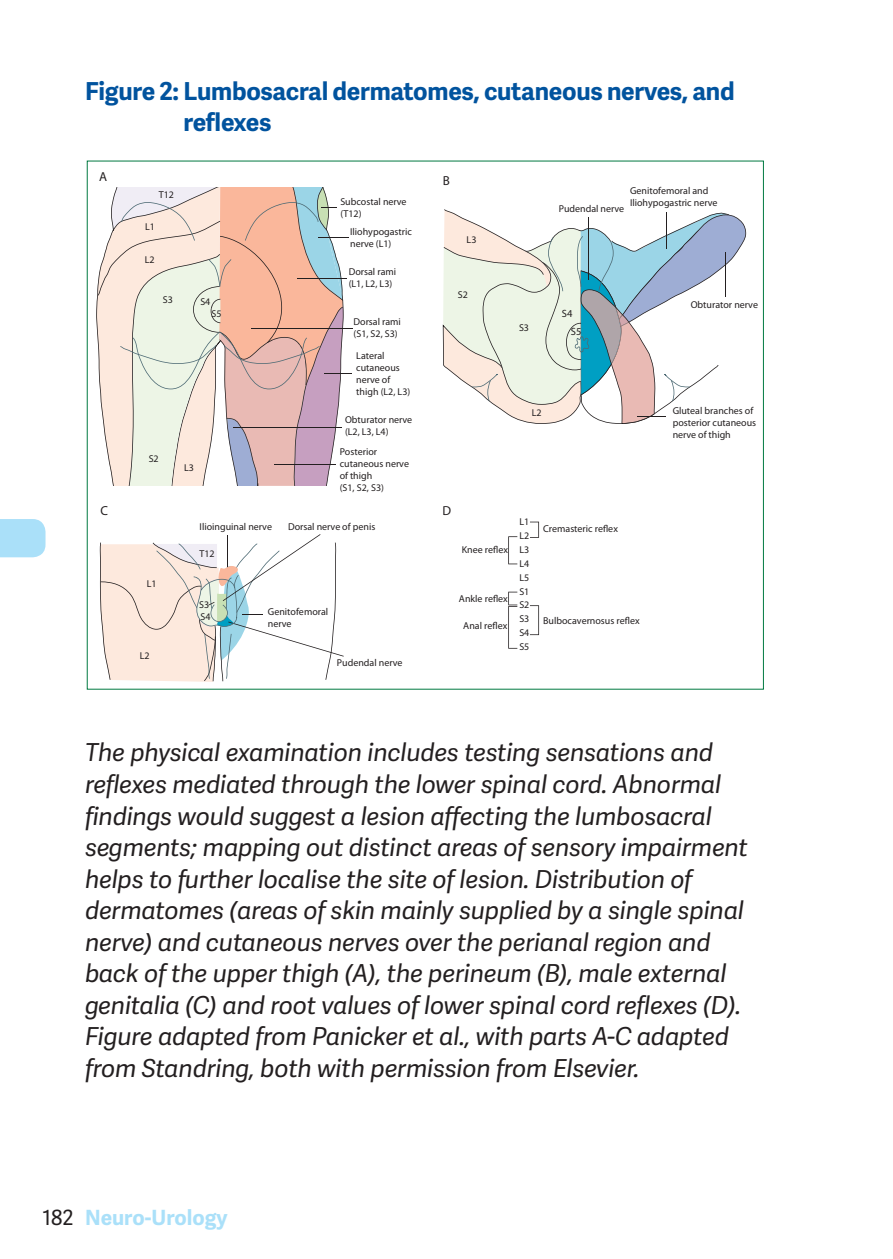
<style>
.page{position:relative;width:893px;height:1259px;background:#fff}
.page>*{position:absolute;margin:0;border:0;box-sizing:border-box;transform-origin:0 0}
.t1{font:italic 24.6px/31.5px "Adelle Sans";letter-spacing:-.01em;color:#231f20}
.t2{font:700 24.6px/31.5px "Adelle Sans";letter-spacing:-.01em;color:#01539e}
.t3{font:700 21px "Adelle Sans";color:#aae0f9}
.t4{font:700 13.2px "Shaker 2 Lancet";color:#231f20}
.t5{font:10.5px "Shaker 2 Lancet";color:#231f20}
.t6{font:9.9px/12px "Shaker 2 Lancet";color:#231f20}
.s1{font-weight:400;color:#231f20}
</style>
<div class="page">
<div style="left:0;top:519px;width:46px;height:38px;background:#aae0f9"></div>
<hr style="left:251px;top:328px;width:102px;height:1px;background:#231f20">
<svg style="left:96px;top:187px;width:256px;height:299px;background:#e7d1c9"></svg>
<svg style="left:443px;top:209px;width:303px;height:215px"></svg>
<svg style="left:530px;top:521px;width:9px;height:17px"></svg>
<svg style="left:530px;top:605px;width:9px;height:30px"></svg>
<svg style="left:508px;top:536px;width:9px;height:28px"></svg>
<svg style="left:508px;top:592px;width:9px;height:56px"></svg>
<svg style="left:99px;top:534px;width:245px;height:148px"></svg>
<p class="t2" style="left:183px;top:74px;width:553px;text-indent:-98px">Figure 2: Lumbosacral dermatomes, cutaneous nerves, and reflexes</p>
<p class="t4" style="left:99px;top:169px;width:9px">A</p>
<p class="t4" style="left:443px;top:172px;width:9px">B</p>
<p class="t6" style="left:159px;top:189px;width:17px">T12</p>
<p class="t6" style="left:145px;top:221px;width:11px">L1</p>
<p class="t6" style="left:145px;top:253px;width:11px">L2</p>
<p class="t6" style="left:163px;top:294px;width:12px">S3</p>
<p class="t6" style="left:200px;top:295px;width:12px">S4</p>
<p class="t6" style="left:212px;top:308px;width:12px">S5</p>
<p class="t6" style="left:149px;top:452px;width:12px">S2</p>
<p class="t6" style="left:184px;top:462px;width:11px">L3</p>
<p class="t6" style="left:340px;top:195px;width:68px">Subcostal nerve (T12)</p>
<p class="t6" style="left:350px;top:226px;width:63px">Iliohypogastric nerve (L1)</p>
<p class="t6" style="left:349px;top:266px;width:49px">Dorsal rami (L1, L2, L3)</p>
<p class="t6" style="left:354px;top:315px;width:49px">Dorsal rami (S1, S2, S3)</p>
<p class="t6" style="left:356px;top:350px;width:56px">Lateral cutaneous nerve of thigh (L2, L3)</p>
<p class="t6" style="left:345px;top:413px;width:69px">Obturator nerve (L2, L3, L4)</p>
<p class="t6" style="left:340px;top:445px;width:71px">Posterior cutaneous nerve of thigh<br>(S1, S2, S3)</p>
<p class="t6" style="left:467px;top:233px;width:11px">L3</p>
<p class="t6" style="left:458px;top:288px;width:12px">S2</p>
<p class="t4" style="left:100px;top:502px;width:9px">C</p>
<p class="t4" style="left:442px;top:502px;width:10px">D</p>
<p class="t6" style="left:147px;top:578px;width:11px">L1</p>
<p class="t6" style="left:140px;top:649px;width:11px">L2</p>
<p class="t6" style="left:200px;top:521px;width:74px">Ilioinguinal nerve</p>
<p class="t6" style="left:288px;top:521px;width:89px">Dorsal nerve of penis</p>
<p class="t6" style="left:199px;top:547px;width:17px">T12</p>
<p class="t6" style="left:199px;top:598px;width:13px">S3<br>S4</p>
<p class="t6" style="left:268px;top:605px;width:62px">Genitofemoral nerve</p>
<p class="t6" style="left:337px;top:657px;width:67px">Pudendal nerve</p>
<p class="t6" style="left:462px;top:544px;width:48px">Knee reflex</p>
<p class="t6" style="left:459px;top:592px;width:50px">Ankle reflex</p>
<p class="t6" style="left:463px;top:620px;width:46px">Anal reflex</p>
<p class="t6" style="left:630px;top:184px;width:89px">Genitofemoral and<br>Iliohypogastric nerve</p>
<p class="t6" style="left:559px;top:203px;width:67px">Pudendal nerve</p>
<p class="t6" style="left:519px;top:321px;width:12px">S3</p>
<p class="t5" style="left:562px;top:307px;width:12px">S4</p>
<p class="t5" style="left:571px;top:325px;width:12px">S5</p>
<p class="t6" style="left:691px;top:299px;width:69px">Obturator nerve</p>
<p class="t6" style="left:532px;top:407px;width:11px">L2</p>
<p class="t6" style="left:673px;top:404px;width:85px">Gluteal branches of posterior cutaneous nerve of thigh</p>
<p class="t6" style="left:519px;top:515px;width:12px;line-height:13.8px;text-align:justify">L1<br>L2<br>L3<br>L4<br>L5<br>S1<br>S2<br>S3<br>S4<br>S5</p>
<p class="t6" style="left:543px;top:523px;width:76px">Cremasteric reflex</p>
<p class="t6" style="left:543px;top:615px;width:98px">Bulbocavernosus reflex</p>
<p class="t1" style="left:85px;top:736px;width:664px">The physical examination includes testing sensations and reflexes mediated through the lower spinal cord. Abnormal findings would suggest a lesion affecting the lumbosacral segments; mapping out distinct areas of sensory impairment helps to further localise the site of lesion. Distribution of dermatomes (areas of skin mainly supplied by a single spinal nerve) and cutaneous nerves over the perianal region and back of the upper thigh (A), the perineum (B), male external genitalia (C) and root values of lower spinal cord reflexes (D).<br>Figure adapted from Panicker et al., with parts A-C adapted from Standring, both with permission from Elsevier.</p>
<p class="t3" style="left:43px;top:1202px;width:187px"><span class="s1">182</span> Neuro-Urology</p>
</div>
